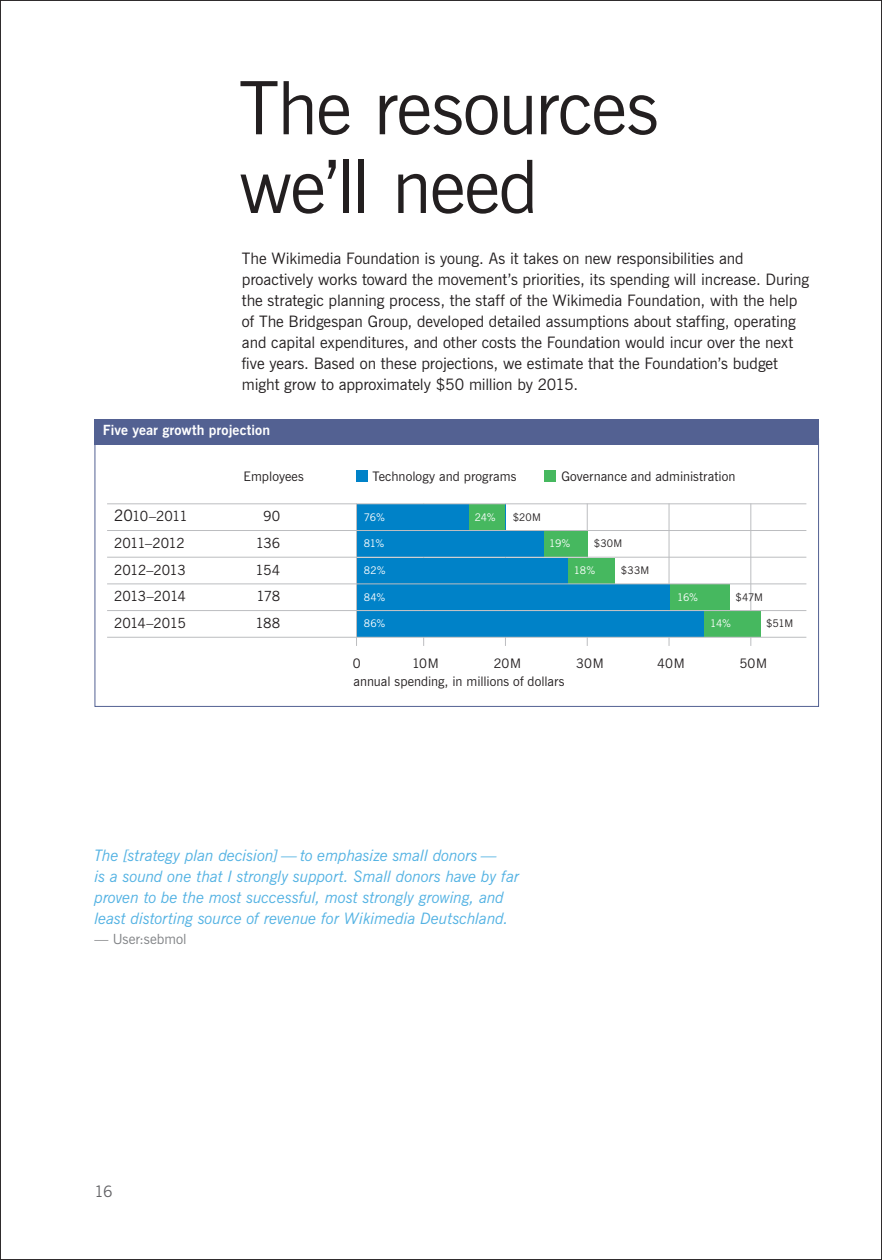
<style>
.page{position:relative;width:882px;height:1260px;background:#fff}
.page>*{position:absolute;margin:0;border:0;box-sizing:border-box;transform-origin:0 0}
.t1{font:73.5px/78.8px "News Gothic BT";letter-spacing:-.015em;color:#231f20}
.t2{font:15.75px/21px "News Gothic BT";letter-spacing:-.005em;color:#231f20}
.t3{font:italic 15.75px/21px "News Gothic BT";letter-spacing:-.01em;color:#53b2e3}
.t4{font:15.75px "News Gothic BT";color:#636366}
.t5{font:14px "News Gothic BT";letter-spacing:-.04em;color:#231f20}
.t6{font:700 14px "News Gothic BT";letter-spacing:.01em;color:#fff}
.t7{font:14px "News Gothic BT";letter-spacing:.005em;color:#808285}
.t8{font:13.12px "News Gothic BT";letter-spacing:.005em;color:#231f20}
.t9{font:10.5px "News Gothic BT";letter-spacing:-.03em;color:#fff}
.t10{font:10.5px "News Gothic BT";color:#231f20}
.s1{font-size:15.75px}
</style>
<div class="page">
<div style="left:94px;top:438px;width:725px;height:269px;background:#fff;border:1px solid #536192"></div>
<div style="left:94px;top:419px;width:725px;height:25px;background:#536192"></div>
<hr style="left:587px;top:503px;width:1px;height:143px;background:#bcbdc0">
<hr style="left:356px;top:503px;width:1px;height:143px;background:#bcbdc0">
<hr style="left:669px;top:503px;width:1px;height:143px;background:#bcbdc0">
<hr style="left:750px;top:503px;width:1px;height:143px;background:#bcbdc0">
<hr style="left:423px;top:503px;width:1px;height:143px;background:#bcbdc0">
<hr style="left:505px;top:503px;width:1px;height:143px;background:#bcbdc0">
<div style="left:356px;top:470px;width:11px;height:12px;background:#0082c8"></div>
<div style="left:544px;top:470px;width:11px;height:12px;background:#46b85f"></div>
<div style="left:357px;top:504px;width:148px;height:26px;background:#0082c8"></div>
<div style="left:357px;top:531px;width:231px;height:26px;background:#0082c8"></div>
<div style="left:357px;top:558px;width:257px;height:26px;background:#0082c8"></div>
<div style="left:357px;top:584px;width:373px;height:26px;background:#0082c8"></div>
<div style="left:357px;top:611px;width:403px;height:26px;background:#0082c8"></div>
<div style="left:470px;top:504px;width:35px;height:26px;background:#46b85f"></div>
<div style="left:544px;top:531px;width:44px;height:26px;background:#46b85f"></div>
<div style="left:568px;top:558px;width:46px;height:26px;background:#46b85f"></div>
<div style="left:670px;top:584px;width:60px;height:26px;background:#46b85f"></div>
<div style="left:704px;top:611px;width:56px;height:26px;background:#46b85f"></div>
<hr style="left:107px;top:503px;width:699px;height:1px;background:#bcbdc0">
<hr style="left:107px;top:530px;width:699px;height:1px;background:#bcbdc0">
<hr style="left:107px;top:557px;width:699px;height:1px;background:#bcbdc0">
<hr style="left:107px;top:583px;width:699px;height:1px;background:#bcbdc0">
<hr style="left:107px;top:610px;width:699px;height:1px;background:#bcbdc0">
<hr style="left:107px;top:637px;width:699px;height:1px;background:#bcbdc0">
<h1 class="t1" style="left:239px;top:68px;width:421px">The resources we’ll need</h1>
<p class="t2" style="left:242px;top:248px;width:569px">The Wikimedia Foundation is young. As it takes on new responsibilities and proactively works toward the movement’s priorities, its spending will increase. During the strategic planning process, the staff of the Wikimedia Foundation, with the help of The Bridgespan Group, developed detailed assumptions about staffing, operating and capital expenditures, and other costs the Foundation would incur over the next five years. Based on these projections, we estimate that the Foundation’s budget might grow to approximately $50 million by 2015.</p>
<p class="t6" style="left:103px;top:421px;width:169px">Five year growth projection</p>
<p class="t8" style="left:244px;top:469px;width:62px">Employees</p>
<p class="t8" style="left:372px;top:469px;width:146px">Technology and programs</p>
<p class="t8" style="left:561px;top:469px;width:176px">Governance and administration</p>
<p class="t9" style="left:475px;top:511px;width:22px">24%</p>
<p class="t9" style="left:549px;top:537px;width:23px">19%</p>
<p class="t9" style="left:574px;top:564px;width:23px">18%</p>
<p class="t9" style="left:677px;top:591px;width:22px">16%</p>
<p class="t9" style="left:710px;top:617px;width:22px">14%</p>
<p class="t5" style="left:114px;top:508px;width:75px"><span class="s1">20</span>10–2011</p>
<p class="t5" style="left:263px;top:508px;width:19px">90</p>
<p class="t5" style="left:114px;top:535px;width:72px">2011–2012</p>
<p class="t5" style="left:256px;top:535px;width:26px">136</p>
<p class="t5" style="left:114px;top:561px;width:73px">2012–2013</p>
<p class="t5" style="left:256px;top:561px;width:26px">154</p>
<p class="t5" style="left:114px;top:588px;width:73px">2013–2014</p>
<p class="t5" style="left:256px;top:588px;width:25px">178</p>
<p class="t5" style="left:114px;top:615px;width:73px">2014–2015</p>
<p class="t5" style="left:255px;top:615px;width:26px">188</p>
<p class="t10" style="left:513px;top:511px;width:30px">$20M</p>
<p class="t9" style="left:364px;top:511px;width:23px">76%</p>
<p class="t9" style="left:364px;top:537px;width:22px">81%</p>
<p class="t9" style="left:364px;top:564px;width:23px">82%</p>
<p class="t9" style="left:364px;top:591px;width:23px">84%</p>
<p class="t9" style="left:364px;top:617px;width:23px">86%</p>
<p class="t10" style="left:594px;top:537px;width:30px">$30M</p>
<p class="t10" style="left:621px;top:564px;width:30px">$33M</p>
<p class="t10" style="left:736px;top:591px;width:29px">$47M</p>
<p class="t10" style="left:766px;top:617px;width:29px">$51M</p>
<p class="t8" style="left:412px;top:655px;width:28px">10M</p>
<p class="t8" style="left:494px;top:655px;width:29px">20M</p>
<p class="t8" style="left:353px;top:655px;width:9px">0</p>
<p class="t8" style="left:576px;top:655px;width:29px">30M</p>
<p class="t8" style="left:657px;top:655px;width:29px">40M</p>
<p class="t8" style="left:740px;top:655px;width:29px">50M</p>
<p class="t8" style="left:354px;top:673px;width:212px">annual spending, in millions of dollars</p>
<p class="t3" style="left:94px;top:845px;width:426px">The [strategy plan decision] — to emphasize small donors —<br>is a sound one that I strongly support. Small donors have by far proven to be the most successful, most strongly growing, and least distorting source of revenue for Wikimedia Deutschland.</p>
<p class="t7" style="left:94px;top:930px;width:94px">— User:sebmol</p>
<p class="t4" style="left:94px;top:1182px;width:20px">16</p>
</div>
